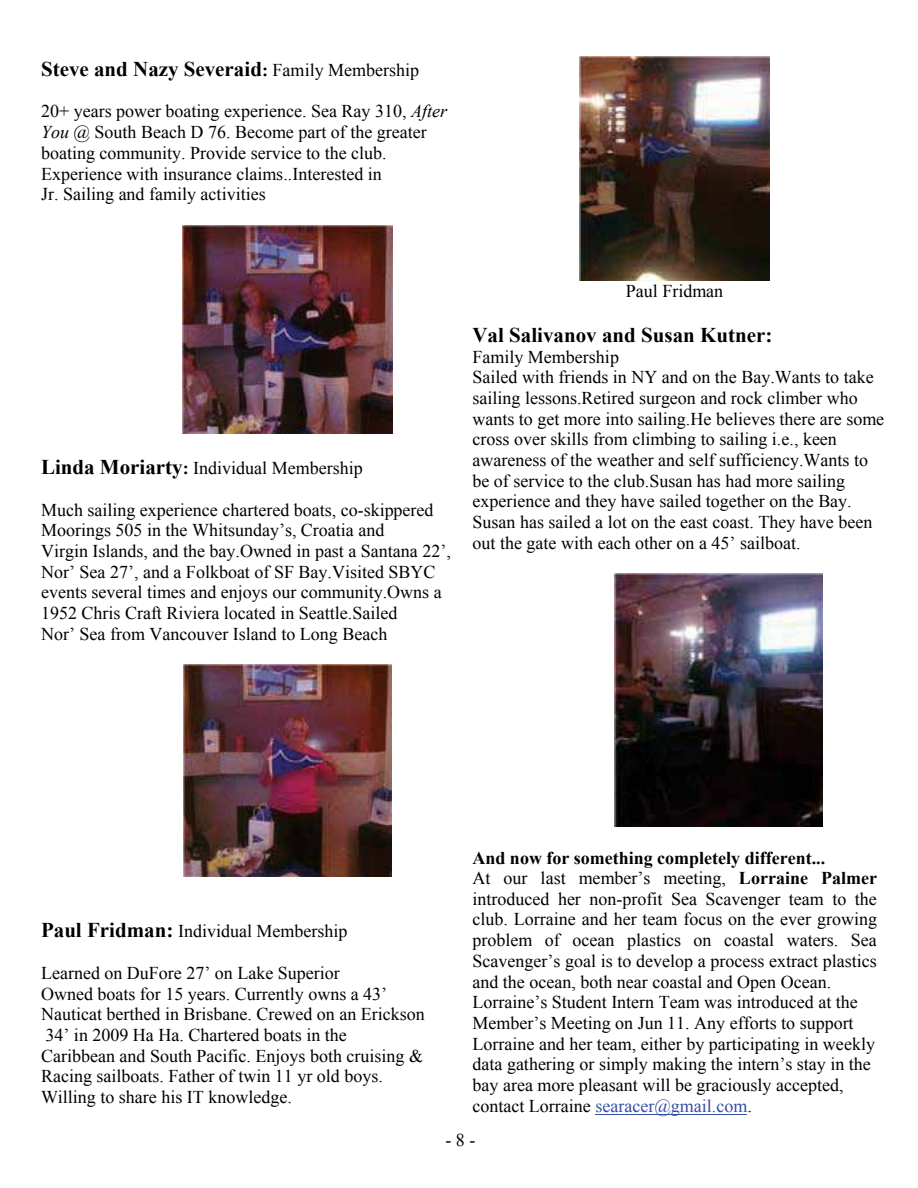
<style>
.page{position:relative;width:918px;height:1188px;background:#fff}
.page>*{position:absolute;margin:0;border:0;box-sizing:border-box;transform-origin:0 0}
.t1{font:700 21px "Times New Roman";color:#000}
.t2{font:18px/20.7px "Times New Roman";color:#000}
.t3{font:18px "Times New Roman";color:#000}
.s1{font-size:18px}
.s2{font-weight:400;font-size:18px}
.s3{font-style:italic}
.s4{font-weight:700;font-size:21px}
.s5{font-weight:700}
.s6{color:#344ea2}
</style>
<div class="page">
<img style="left:182px;top:225px;width:210px;height:208px">
<img style="left:183px;top:665px;width:208px;height:211px">
<img style="left:579px;top:56px;width:191px;height:224px">
<img style="left:614px;top:574px;width:209px;height:252px">
<hr style="left:595px;top:1114px;width:152px;height:1px;background:#344ea2">
<p class="t1" style="left:41px;top:54px;width:380px">Steve and Nazy Severaid<span class="s1">:</span> <span class="s2">Family Membership</span></p>
<p class="t2" style="left:41px;top:101px;width:408px">20+ years power boating experience. Sea Ray 310, <span class="s3">After You</span> @ South Beach D 76. Become part of the greater boating community. Provide service to the club.<br>Experience with insurance claims..Interested in<br>Jr. Sailing and family activities</p>
<p class="t2" style="left:41px;top:457px;width:323px"><span class="s4">Linda Moriarty</span><span class="s5">:</span> Individual Membership</p>
<p class="t2" style="left:41px;top:499px;width:411px">Much sailing experience chartered boats, co-skippered Moorings 505 in the Whitsunday’s, Croatia and<br>Virgin Islands, and the bay.Owned in past a Santana 22’, Nor’ Sea 27’, and a Folkboat of SF Bay.Visited SBYC events several times and enjoys our community.Owns a 1952 Chris Craft Riviera located in Seattle.Sailed<br>Nor’ Sea from Vancouver Island to Long Beach</p>
<p class="t2" style="left:626px;top:280px;width:99px">Paul Fridman</p>
<p class="t1" style="left:472px;top:320px;width:301px">Val Salivanov and Susan Kutner:</p>
<p class="t2" style="left:472px;top:346px;width:413px">Family Membership<br>Sailed with friends in NY and on the Bay.Wants to take sailing lessons.Retired surgeon and rock climber who wants to get more into sailing.He believes there are some cross over skills from climbing to sailing i.e., keen awareness of the weather and self sufficiency.Wants to be of service to the club.Susan has had more sailing experience and they have sailed together on the Bay.<br>Susan has sailed a lot on the east coast. They have been out the gate with each other on a 45’ sailboat.</p>
<p class="t2" style="left:41px;top:920px;width:308px"><span class="s4">Paul Fridman:</span> Individual Membership</p>
<p class="t2" style="left:41px;top:962px;width:385px">Learned on DuFore 27’ on Lake Superior<br>Owned boats for 15 years. Currently owns a 43’ Nauticat berthed in Brisbane. Crewed on an Erickson 34’ in 2009 Ha Ha. Chartered boats in the<br>Caribbean and South Pacific. Enjoys both cruising &amp; Racing sailboats. Father of twin 11 yr old boys.<br>Willing to share his IT knowledge.</p>
<p class="t2" style="left:473px;top:847px;width:406px"><span class="s5">And now for something completely different...<br></span>At our last member’s meeting, <span class="s5">Lorraine Palmer </span>introduced her non-profit Sea Scavenger team to the club. Lorraine and her team focus on the ever growing problem of ocean plastics on coastal waters. Sea Scavenger’s goal is to develop a process extract plastics and the ocean, both near coastal and Open Ocean.<br>Lorraine’s Student Intern Team was introduced at the Member’s Meeting on Jun 11. Any efforts to support Lorraine and her team, either by participating in weekly data gathering or simply making the intern’s stay in the bay area more pleasant will be graciously accepted, contact Lorraine <span class="s6">searacer@gmail.com</span>.</p>
<p class="t3" style="left:445px;top:1128px;width:31px">- 8 -</p>
</div>
